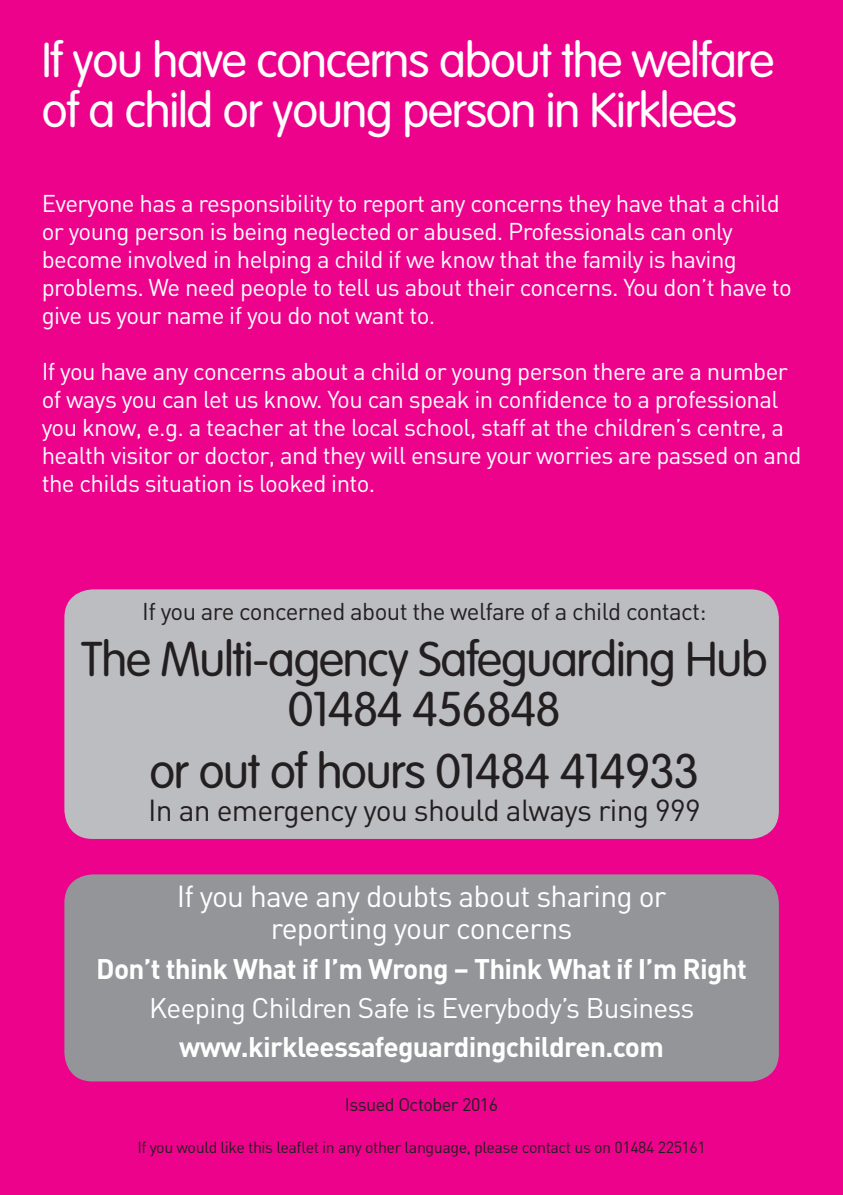
<style>
.page{position:relative;width:843px;height:1195px;background:#fff}
.page>*{position:absolute;margin:0;border:0;box-sizing:border-box;transform-origin:0 0}
.t1{font:300 48px/50px "VAG Rounded LT";letter-spacing:-.025em;color:#231f20;text-align:center}
.t2{font:300 48px/50px "VAG Rounded LT";letter-spacing:-.025em;color:#fff}
.t3{font:30px/32px "DIN";letter-spacing:-.025em;color:#fff;text-align:center}
.t4{font:30px "DIN";letter-spacing:-.025em;color:#231f20}
.t5{font:700 28px "DIN";letter-spacing:-.025em;color:#fff}
.t6{font:28px "DIN";letter-spacing:-.025em;color:#fff}
.t7{font:24px/28px "DIN";letter-spacing:-.025em;color:#fff}
.t8{font:24px "DIN";letter-spacing:-.025em;color:#231f20}
.t9{font:18px "DIN";letter-spacing:-.025em;color:#231f20}
.t10{font:16px "DIN";letter-spacing:-.025em;color:#231f20}
</style>
<div class="page">
<div style="left:0;top:0;width:843px;height:1194px;background:#ed028c"></div>
<div style="left:64px;top:589px;width:715px;height:249px;background:#bcbdc0;border-radius:28px"></div>
<div style="left:64px;top:874px;width:715px;height:207px;background:#939598;border-radius:28px"></div>
<h1 class="t2" style="left:42px;top:37px;width:734px">If you have concerns about the welfare of a child or young person in Kirklees</h1>
<p class="t7" style="left:42px;top:189px;width:751px">Everyone has a responsibility to report any concerns they have that a child or young person is being neglected or abused. Professionals can only become involved in helping a child if we know that the family is having problems. We need people to tell us about their concerns. You don’t have to give us your name if you do not want to.</p>
<p class="t7" style="left:42px;top:358px;width:761px">If you have any concerns about a child or young person there are a number of ways you can let us know. You can speak in confidence to a professional you know, e.g. a teacher at the local school, staff at the children’s centre, a health visitor or doctor, and they will ensure your worries are passed on and the childs situation is looked into.</p>
<p class="t8" style="left:142px;top:598px;width:566px">If you are concerned about the welfare of a child contact:</p>
<h1 class="t1" style="left:81px;top:636px;width:688px">The Multi-agency Safeguarding Hub<br>01484 456848</h1>
<h1 class="t1" style="left:149px;top:747px;width:552px">or out of hours 01484 414933</h1>
<p class="t4" style="left:148px;top:793px;width:554px">In an emergency you should always ring 999</p>
<p class="t3" style="left:177px;top:880px;width:491px">If you have any doubts about sharing or reporting your concerns</p>
<p class="t5" style="left:96px;top:949px;width:652px">Don’t think What if I’m Wrong – Think What if I’m Right</p>
<p class="t6" style="left:149px;top:991px;width:547px">Keeping Children Safe is Everybody’s Business</p>
<p class="t5" style="left:179px;top:1028px;width:486px">www.kirkleessafeguardingchildren.com</p>
<p class="t9" style="left:345px;top:1093px;width:155px">Issued October 2016</p>
<p class="t10" style="left:137px;top:1138px;width:570px">If you would like this leaflet in any other language, please contact us on 01484 225161</p>
</div>
